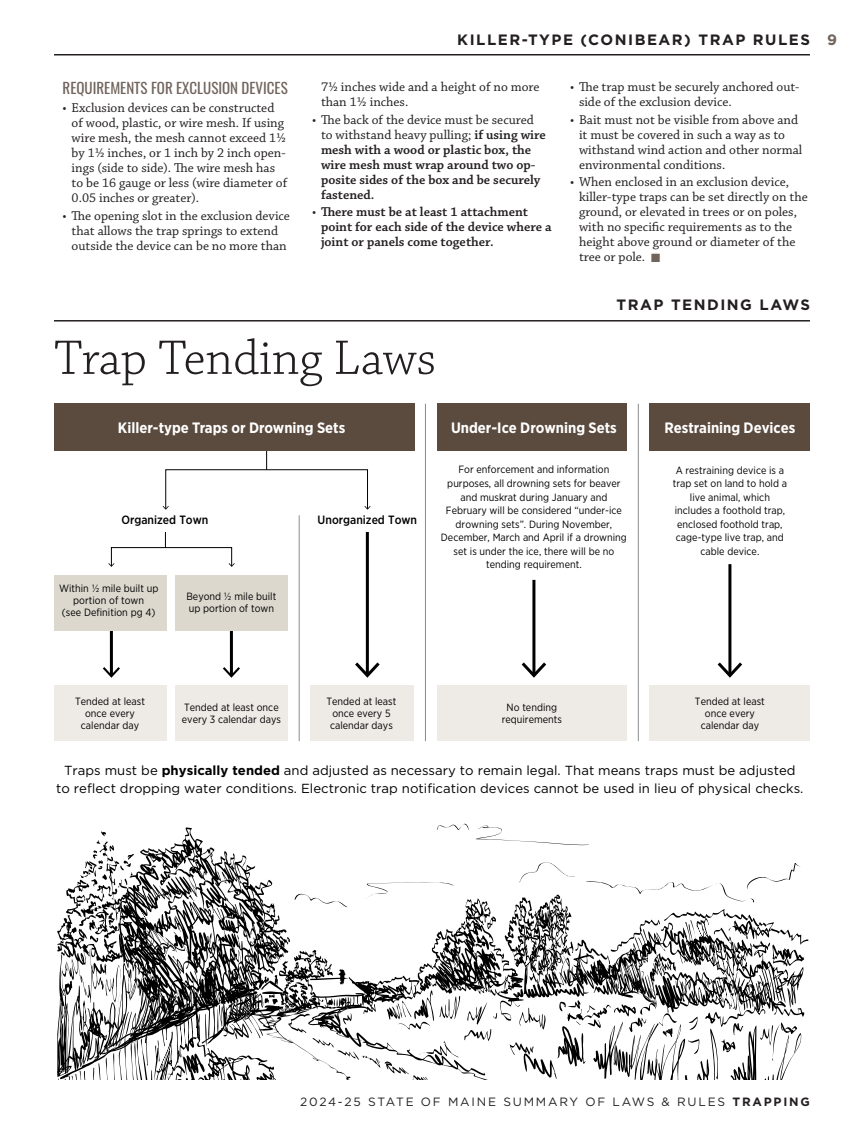
<style>
.page{position:relative;width:864px;height:1134px;background:#fff}
.page>*{position:absolute;margin:0;border:0;box-sizing:border-box;transform-origin:0 0}
.Section_Start_Large_Serif{font:300 51px "Chaparral Pro";color:#231f20}
.t1{font:700 15px "Gotham Narrow";color:#fff}
.Master_Gotham_Top_Right{font:700 15px "Gotham";letter-spacing:.1em;color:#231f20}
.Oswald_Heading{font:15px "Oswald";color:#71645d}
.t2{font:700 15px "Gotham";color:#71645d}
.t3{font:13.5px/15px "Chaparral Pro";color:#231f20}
.t4{font:600 13.5px/15px "Chaparral Pro";color:#231f20}
.t5{font:13.2px/18px "Gotham";color:#000;text-align:center}
.t6{font:12px "Gotham";letter-spacing:.15em;color:#231f20}
.t7{font:500 12px "Gotham Narrow";color:#000}
.t8{font:10.5px/13.5px "Gotham Narrow";color:#000;text-align:center}
.s1{font-weight:400}
.s2{color:#71645d}
.s3{font-weight:700}
</style>
<div class="page">
<hr style="left:54px;top:54px;width:756px;height:2px;background:#231f20">
<svg style="left:57px;top:824px;width:751px;height:256px"></svg>
<hr style="left:54px;top:320px;width:756px;height:2px;background:#231f20">
<hr style="left:110px;top:625px;width:3px;height:50px;background:#000">
<svg style="left:103px;top:667px;width:17px;height:11px"></svg>
<div style="left:54px;top:575px;width:113px;height:56px;background:#dcd8ce"></div>
<hr style="left:728px;top:564px;width:3px;height:110px;background:#000">
<svg style="left:718px;top:662px;width:24px;height:16px"></svg>
<hr style="left:266px;top:434px;width:1px;height:36px;background:#000">
<div style="left:54px;top:403px;width:361px;height:48px;background:#5b4a3e"></div>
<div style="left:311px;top:685px;width:103px;height:56px;background:#eeebe6"></div>
<div style="left:650px;top:685px;width:160px;height:56px;background:#eeebe6"></div>
<hr style="left:230px;top:625px;width:3px;height:50px;background:#000">
<svg style="left:223px;top:667px;width:17px;height:11px"></svg>
<div style="left:175px;top:575px;width:113px;height:56px;background:#dcd8ce"></div>
<div style="left:54px;top:685px;width:113px;height:56px;background:#eeebe6"></div>
<div style="left:175px;top:685px;width:113px;height:56px;background:#eeebe6"></div>
<hr style="left:366px;top:532px;width:3px;height:142px;background:#000">
<svg style="left:355px;top:662px;width:25px;height:16px"></svg>
<div style="left:650px;top:403px;width:160px;height:48px;background:#5b4a3e"></div>
<div style="left:437px;top:685px;width:190px;height:56px;background:#eeebe6"></div>
<hr style="left:532px;top:580px;width:3px;height:94px;background:#000">
<svg style="left:522px;top:662px;width:24px;height:16px"></svg>
<div style="left:437px;top:403px;width:190px;height:48px;background:#5b4a3e"></div>
<svg style="left:163px;top:506px;width:6px;height:4px"></svg>
<svg style="left:364px;top:506px;width:7px;height:4px"></svg>
<svg style="left:165px;top:532px;width:1px;height:15px"></svg>
<div style="left:111px;top:547px;width:121px;height:19px;border:1px solid #000"></div>
<svg style="left:108px;top:563px;width:6px;height:4px"></svg>
<svg style="left:229px;top:563px;width:6px;height:4px"></svg>
<hr style="left:638px;top:404px;width:1px;height:337px;background:#8a8c8e">
<hr style="left:425px;top:404px;width:1px;height:337px;background:#8a8c8e">
<hr style="left:299px;top:515px;width:1px;height:226px;background:#8a8c8e">
<p class="Oswald_Heading" style="left:63px;top:75px;width:227px">REQUIREMENTS FOR EXCLUSION DEVICES</p>
<p class="t3" style="left:72px;top:101px;width:217px;text-indent:-9px">• Exclusion devices can be constructed of wood, plastic, or wire mesh. If using wire mesh, the mesh cannot exceed 1½ by 1½ inches, or 1 inch by 2 inch open&shy;ings (side to side). The wire mesh has to be 16 gauge or less (wire diameter of 0.05 inches or greater).</p>
<p class="t3" style="left:63px;top:209px;width:229px;text-align:center">• The opening slot in the exclusion device that allows the trap springs to extend outside the device can be no more than</p>
<p class="Master_Gotham_Top_Right" style="left:457px;top:30px;width:354px">KILLER-TYPE (CONIBEAR) TRAP RULES</p>
<p class="t3" style="left:321px;top:80px;width:220px">7½ inches wide and a height of no more than 1½ inches.</p>
<p class="t4" style="left:321px;top:112px;width:226px;text-indent:-9px"><span class="s1">• The back of the device must be secured to withstand heavy pulling;</span> if using wire mesh with a wood or plastic box, the wire mesh must wrap around two op&shy;posite sides of the box and be securely fastened.</p>
<p class="t4" style="left:321px;top:205px;width:232px;text-indent:-9px"><span class="s1">•</span> There must be at least 1 attachment point for each side of the device where a joint or panels come together.</p>
<p class="t3" style="left:579px;top:80px;width:222px;text-indent:-9px">• The trap must be securely anchored out&shy;side of the exclusion device.</p>
<p class="t3" style="left:579px;top:112px;width:225px;text-indent:-9px">• Bait must not be visible from above and it must be covered in such a way as to withstand wind action and other normal environmental conditions.</p>
<p class="t3" style="left:579px;top:175px;width:230px;text-indent:-9px">• When enclosed in an exclusion device, killer-type traps can be set directly on the ground, or elevated in trees or on poles, with no specific requirements as to the height above ground or diameter of the tree or pole. <span class="s2">■</span></p>
<p class="Master_Gotham_Top_Right" style="left:617px;top:295px;width:195px">TRAP TENDING LAWS</p>
<p class="Section_Start_Large_Serif" style="left:54px;top:330px;width:384px">Trap Tending Laws</p>
<p class="t1" style="left:118px;top:418px;width:229px">Killer-type Traps or Drowning Sets</p>
<p class="t7" style="left:121px;top:512px;width:88px">Organized Town</p>
<p class="t8" style="left:59px;top:582px;width:101px;line-height:12px">Within ½ mile built up portion of town<br>(see Definition pg 4)</p>
<p class="t8" style="left:186px;top:590px;width:91px;line-height:12px;text-align:left">Beyond ½ mile built up portion of town</p>
<p class="t7" style="left:318px;top:512px;width:101px">Unorganized Town</p>
<p class="t1" style="left:451px;top:418px;width:167px">Under-Ice Drowning Sets</p>
<p class="t8" style="left:441px;top:463px;width:188px">For enforcement and information purposes, all drowning sets for beaver and muskrat during January and February will be considered “under-ice drowning sets”. During November, December, March and April if a drowning set is under the ice, there will be no tending requirement.</p>
<p class="t8" style="left:673px;top:463px;width:116px">A restraining device is a trap set on land to hold a live animal, which includes a foothold trap, enclosed foothold trap, cage-type live trap, and cable device.</p>
<p class="t1" style="left:664px;top:418px;width:133px">Restraining Devices</p>
<p class="t2" style="left:827px;top:30px;width:11px">9</p>
<p class="t8" style="left:75px;top:696px;width:71px;line-height:12px">Tended at least once every calendar day</p>
<p class="t8" style="left:182px;top:701px;width:101px;line-height:12px;text-align:left">Tended at least once every 3 calendar days</p>
<p class="t8" style="left:327px;top:696px;width:71px;line-height:12px">Tended at least once every 5 calendar days</p>
<p class="t8" style="left:695px;top:696px;width:71px;line-height:12px">Tended at least once every calendar day</p>
<p class="t8" style="left:502px;top:701px;width:62px;line-height:12px">No tending requirements</p>
<p class="t5" style="left:56px;top:761px;width:749px">Traps must be <span class="s3">physically tended</span> and adjusted as necessary to remain legal. That means traps must be adjusted to reflect dropping water conditions. Electronic trap notification devices cannot be used in lieu of physical checks.</p>
<p class="t6" style="left:300px;top:1095px;width:511px">2024-25 STATE OF MAINE SUMMARY OF LAWS &amp; RULES <span class="s3">TRAPPING</span></p>
</div>
